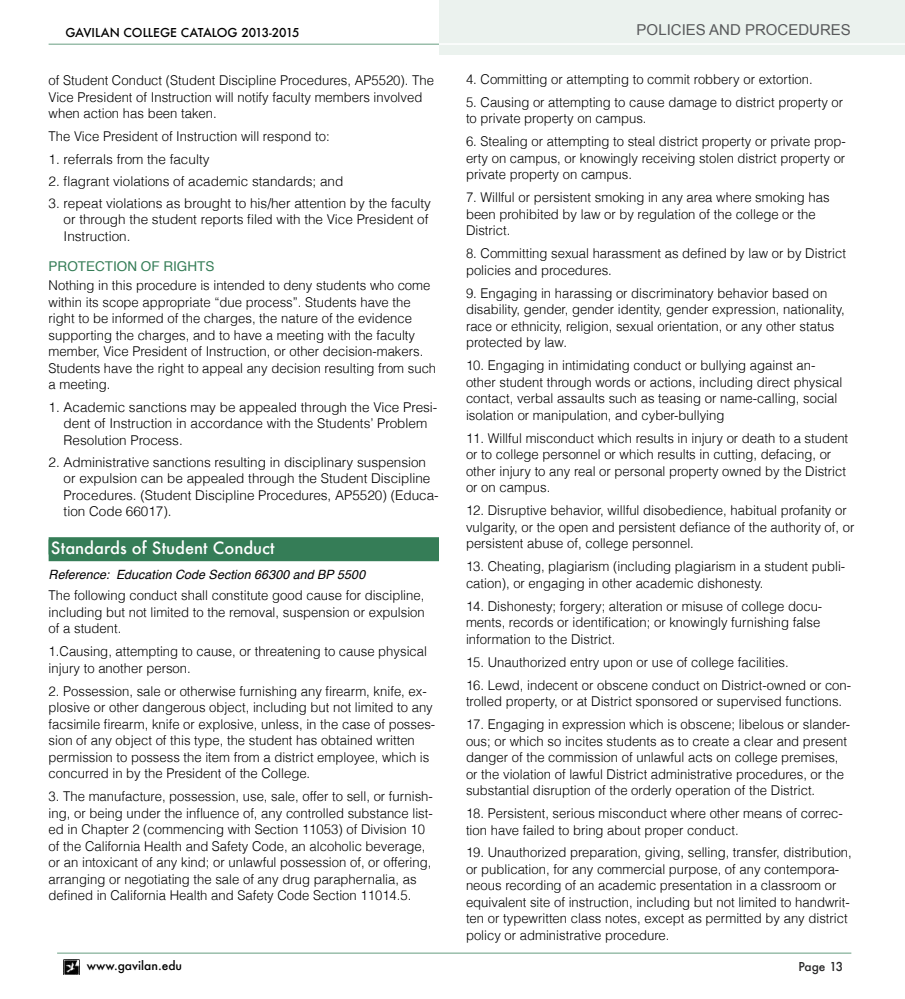
<style>
.page{position:relative;width:905px;height:999px;background:#fff}
.page>*{position:absolute;margin:0;border:0;box-sizing:border-box;transform-origin:0 0}
.t1{font:500 16.5px "Futura";color:#fff}
.t2{font:15px "Arial";color:#58595b}
.t3{font:300 13.5px/16.5px "Helvetica";color:#000}
.t4{font:13.5px "Helvetica";color:#357d57}
.t5{font:italic 12.75px "Helvetica";letter-spacing:.01em;color:#000}
.t6{font:500 12px "Futura";color:#000}
.t7{font:500 12px "Futura";letter-spacing:-.015em;color:#292829}
</style>
<div class="page">
<hr style="left:49px;top:44px;width:807px;height:1px;background:#9abeab">
<hr style="left:57px;top:952px;width:794px;height:2px;background:#9abeab">
<img style="left:64px;top:959px;width:15px;height:16px">
<div style="left:439px;top:0;width:465px;height:55px;background:#ebf2ee"></div>
<hr style="left:439px;top:43px;width:465px;height:2px;background:#fff">
<div style="left:49px;top:537px;width:390px;height:24px;background:#357d57"></div>
<p class="t6" style="left:65px;top:24px;width:236px">GAVILAN COLLEGE CATALOG 2013-2015</p>
<p class="t2" style="left:636px;top:20px;width:216px">POLICIES AND PROCEDURES</p>
<p class="t3" style="left:49px;top:72px;width:387px">of Student Conduct (Student Discipline Procedures, AP5520). The<br>Vice President of Instruction will notify faculty members involved when action has been taken.</p>
<p class="t3" style="left:49px;top:128px;width:282px">The Vice President of Instruction will respond to:</p>
<p class="t3" style="left:49px;top:151px;width:162px">1. referrals from the faculty</p>
<p class="t3" style="left:49px;top:172px;width:296px">2. flagrant violations of academic standards; and</p>
<p class="t3" style="left:64px;top:194px;width:369px;text-indent:-15px">3. repeat violations as brought to his/her attention by the faculty or through the student reports filed with the Vice President of<br>Instruction.</p>
<p class="t4" style="left:49px;top:255px;width:19px">PROTECTION</p>
<p class="t4" style="left:141px;top:255px;width:56px">OF RIGHTS</p>
<p class="t3" style="left:49px;top:277px;width:389px">Nothing in this procedure is intended to deny students who come within its scope appropriate “due process”. Students have the right to be informed of the charges, the nature of the evidence supporting the charges, and to have a meeting with the faculty member, Vice President of Instruction, or other decision-makers.<br>Students have the right to appeal any decision resulting from such a meeting.</p>
<p class="t3" style="left:64px;top:399px;width:375px;text-indent:-15px">1. Academic sanctions may be appealed through the Vice Presi&shy;dent of Instruction in accordance with the Students’ Problem<br>Resolution Process.</p>
<p class="t3" style="left:64px;top:453px;width:376px;text-indent:-15px">2. Administrative sanctions resulting in disciplinary suspension or expulsion can be appealed through the Student Discipline Procedures. (Student Discipline Procedures, AP5520) (Educa&shy;tion Code 66017).</p>
<p class="t1" style="left:51px;top:537px;width:225px">Standards of Student Conduct</p>
<p class="t5" style="left:49px;top:564px;width:318px">Reference: Education Code Section 66300 and BP 5500</p>
<p class="t3" style="left:49px;top:587px;width:378px;text-align:justify">The following conduct shall constitute good cause for discipline, including but not limited to the removal, suspension or expulsion of a student.</p>
<p class="t3" style="left:49px;top:643px;width:380px">1.Causing, attempting to cause, or threatening to cause physical injury to another person.</p>
<p class="t3" style="left:49px;top:683px;width:388px">2. Possession, sale or otherwise furnishing any firearm, knife, ex&shy;plosive or other dangerous object, including but not limited to any facsimile firearm, knife or explosive, unless, in the case of posses&shy;sion of any object of this type, the student has obtained written permission to possess the item from a district employee, which is concurred in by the President of the College.</p>
<p class="t3" style="left:49px;top:788px;width:386px">3. The manufacture, possession, use, sale, offer to sell, or furnish&shy;ing, or being under the influence of, any controlled substance list&shy;ed in Chapter 2 (commencing with Section 11053) of Division 10 of the California Health and Safety Code, an alcoholic beverage, or an intoxicant of any kind; or unlawful possession of, or offering, arranging or negotiating the sale of any drug paraphernalia, as defined in California Health and Safety Code Section 11014.5.</p>
<p class="t3" style="left:466px;top:71px;width:348px">4. Committing or attempting to commit robbery or extortion.</p>
<p class="t3" style="left:466px;top:94px;width:378px">5. Causing or attempting to cause damage to district property or to private property on campus.</p>
<p class="t3" style="left:466px;top:133px;width:381px;text-align:justify">6. Stealing or attempting to steal district property or private prop&shy;erty on campus, or knowingly receiving stolen district property or private property on campus.</p>
<p class="t3" style="left:466px;top:189px;width:365px">7. Willful or persistent smoking in any area where smoking has been prohibited by law or by regulation of the college or the<br>District.</p>
<p class="t3" style="left:466px;top:245px;width:381px">8. Committing sexual harassment as defined by law or by District policies and procedures.</p>
<p class="t3" style="left:466px;top:285px;width:380px">9. Engaging in harassing or discriminatory behavior based on disability, gender, gender identity, gender expression, nationality, race or ethnicity, religion, sexual orientation, or any other status protected by law.</p>
<p class="t3" style="left:466px;top:357px;width:378px">10. Engaging in intimidating conduct or bullying against an&shy;other student through words or actions, including direct physical contact, verbal assaults such as teasing or name-calling, social isolation or manipulation, and cyber-bullying</p>
<p class="t3" style="left:466px;top:429px;width:384px">11. Willful misconduct which results in injury or death to a student or to college personnel or which results in cutting, defacing, or other injury to any real or personal property owned by the District or on campus.</p>
<p class="t3" style="left:466px;top:502px;width:390px">12. Disruptive behavior, willful disobedience, habitual profanity or vulgarity, or the open and persistent defiance of the authority of, or persistent abuse of, college personnel.</p>
<p class="t3" style="left:466px;top:558px;width:381px">13. Cheating, plagiarism (including plagiarism in a student publi&shy;cation), or engaging in other academic dishonesty.</p>
<p class="t3" style="left:466px;top:597px;width:358px">14. Dishonesty; forgery; alteration or misuse of college docu&shy;ments, records or identification; or knowingly furnishing false information to the District.</p>
<p class="t3" style="left:466px;top:653px;width:324px">15. Unauthorized entry upon or use of college facilities.</p>
<p class="t3" style="left:466px;top:676px;width:387px">16. Lewd, indecent or obscene conduct on District-owned or con&shy;trolled property, or at District sponsored or supervised functions.</p>
<p class="t3" style="left:466px;top:716px;width:386px">17. Engaging in expression which is obscene; libelous or slander&shy;ous; or which so incites students as to create a clear and present danger of the commission of unlawful acts on college premises, or the violation of lawful District administrative procedures, or the substantial disruption of the orderly operation of the District.</p>
<p class="t3" style="left:466px;top:805px;width:378px">18. Persistent, serious misconduct where other means of correc&shy;tion have failed to bring about proper conduct.</p>
<p class="t3" style="left:466px;top:844px;width:387px">19. Unauthorized preparation, giving, selling, transfer, distribution, or publication, for any commercial purpose, of any contempora&shy;neous recording of an academic presentation in a classroom or equivalent site of instruction, including but not limited to handwrit&shy;ten or typewritten class notes, except as permitted by any district policy or administrative procedure.</p>
<p class="t6" style="left:87px;top:957px;width:97px">www.gavilan.edu</p>
<p class="t7" style="left:798px;top:958px;width:46px">Page 13</p>
</div>
